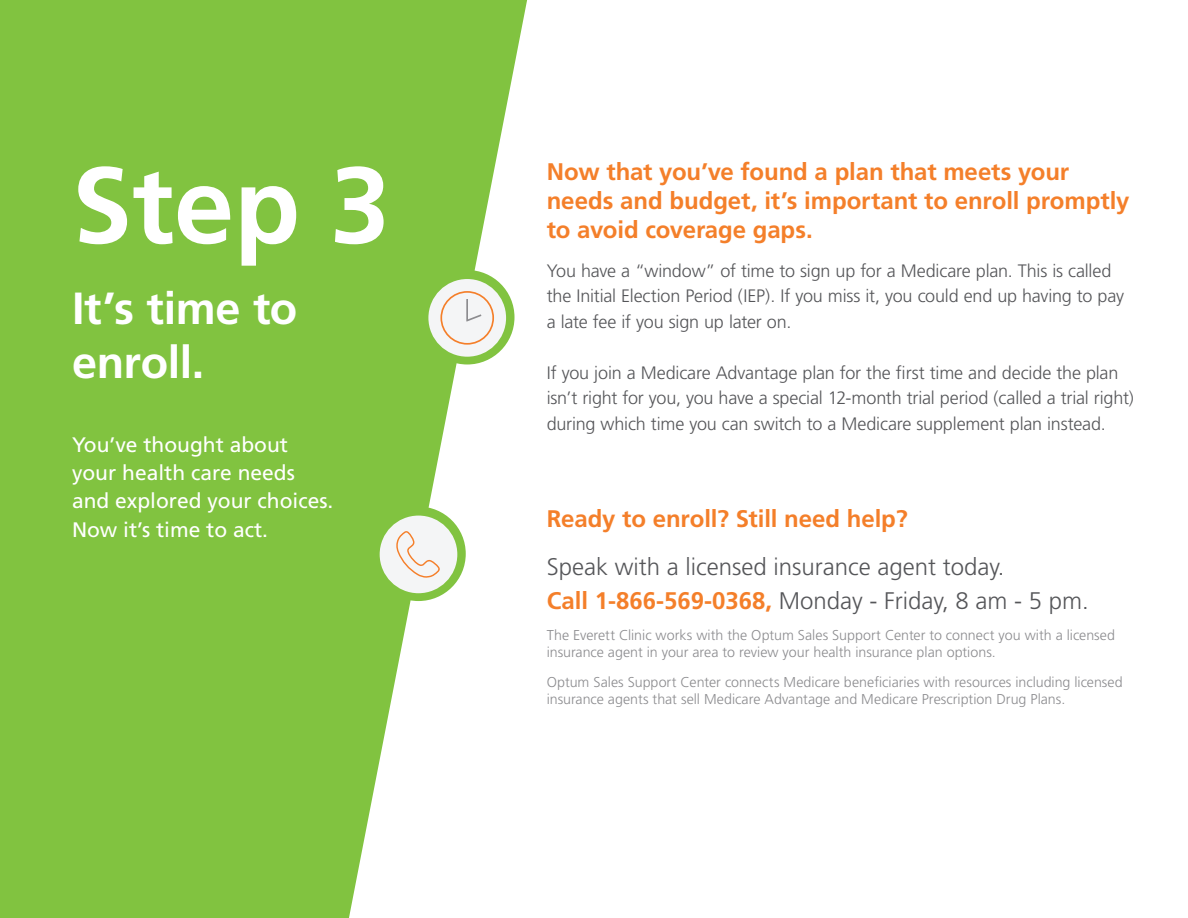
<style>
.page{position:relative;width:1188px;height:918px;background:#fff}
.page>*{position:absolute;margin:0;border:0;box-sizing:border-box;transform-origin:0 0}
.t1{font:700 108px "Frutiger";color:#fff}
.t2{font:700 45px/54px "Frutiger";letter-spacing:-.01em;color:#fff}
.t3{font:700 24px/28.8px "Frutiger";letter-spacing:-.005em;color:#f47f2a}
.t4{font:300 24px/34.5px "Frutiger";color:#555659}
.t5{font:21px/28.5px "Frutiger";color:#fff}
.t6{font:300 18px/25.5px "Frutiger";letter-spacing:-.01em;color:#555659}
.t7{font:300 14.25px/17.1px "Frutiger";color:#8c8c8f}
.s1{font-weight:700;color:#f47f2a}
</style>
<div class="page">
<svg style="left:0;top:0;width:527px;height:918px;fill:#81c340"></svg>
<div style="left:420px;top:270px;width:94px;height:94px;background:#81c340;border-radius:50%"></div>
<div style="left:371px;top:507px;width:95px;height:94px;background:#81c340;border-radius:50%"></div>
<div style="left:428px;top:279px;width:78px;height:78px;background:#f4f5f6;border-radius:50%"></div>
<svg style="left:440px;top:291px;width:54px;height:54px"></svg>
<div style="left:380px;top:516px;width:77px;height:77px;background:#f4f5f6;border-radius:50%"></div>
<svg style="left:396px;top:531px;width:44px;height:47px"></svg>
<h1 class="t1" style="left:72px;top:142px;width:320px">Step 3</h1>
<h2 class="t2" style="left:72px;top:282px;width:227px">It’s time to enroll.</h2>
<p class="t5" style="left:72px;top:430px;width:263px">You’ve thought about your health care needs and explored your choices.<br>Now it’s time to act.</p>
<h3 class="t3" style="left:547px;top:157px;width:584px">Now that you’ve found a plan that meets your needs and budget, it’s important to enroll promptly to avoid coverage gaps.</h3>
<p class="t6" style="left:547px;top:258px;width:579px">You have a “window” of time to sign up for a Medicare plan. This is called the Initial Election Period (IEP). If you miss it, you could end up having to pay a late fee if you sign up later on.</p>
<p class="t6" style="left:547px;top:360px;width:589px">If you join a Medicare Advantage plan for the first time and decide the plan isn’t right for you, you have a special 12-month trial period (called a trial right) during which time you can switch to a Medicare supplement plan instead.</p>
<h3 class="t3" style="left:547px;top:504px;width:363px">Ready to enroll? Still need help?</h3>
<h3 class="t4" style="left:547px;top:549px;width:543px">Speak with a licensed insurance agent today.<br><span class="s1">Call 1-866-569-0368,</span> Monday - Friday, 8 am - 5 pm.</h3>
<p class="t7" style="left:547px;top:626px;width:570px">The Everett Clinic works with the Optum Sales Support Center to connect you with a licensed insurance agent in your area to review your health insurance plan options.</p>
<p class="t7" style="left:547px;top:674px;width:578px">Optum Sales Support Center connects Medicare beneficiaries with resources including licensed insurance agents that sell Medicare Advantage and Medicare Prescription Drug Plans.</p>
</div>
